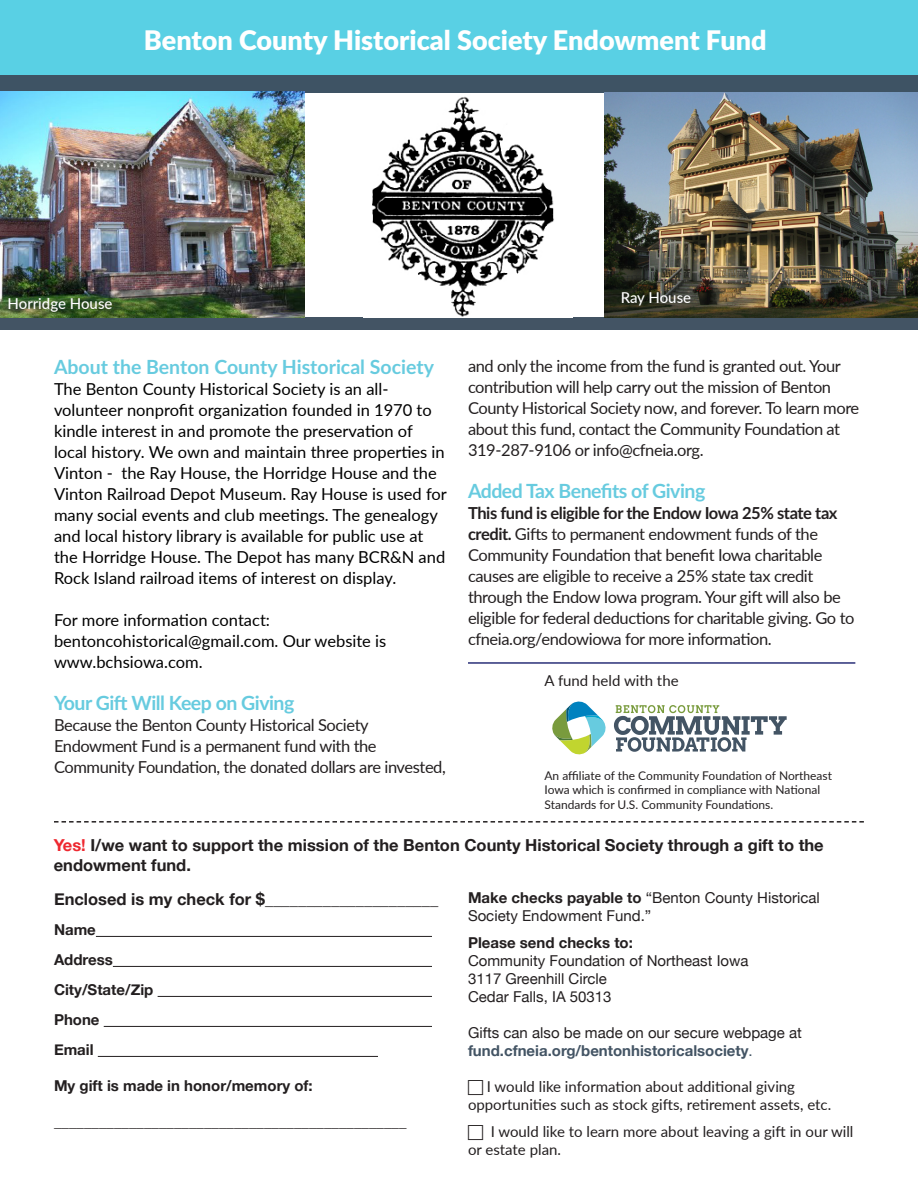
<style>
.page{position:relative;width:918px;height:1188px;background:#fff}
.page>*{position:absolute;margin:0;border:0;box-sizing:border-box;transform-origin:0 0}
.t1{font:900 27px "Lato";color:#fff}
.t2{font:700 19.5px "Lato";letter-spacing:-.025em;color:#67cbdf}
.t3{font:700 19.5px "Lato";color:#67cbdf}
.t4{font:16.5px/21px "Lato";letter-spacing:-.025em;color:#231f20}
.t5{font:16.5px/21px "Lato";color:#000}
.t6{font:700 16.5px/19.8px "Helvetica Neue";color:#231f20}
.t7{font:15px/18px "Helvetica Neue";color:#231f20}
.t8{font:15px/18px "Lato";color:#231f20}
.t9{font:700 15px/30px "Helvetica Neue";color:#231f20}
.t10{font:700 15px "Helvetica Neue";color:#435464}
.t11{font:500 15px "Lato";color:#fff}
.t12{font:12px/14.4px "Lato";color:#231f20}
.s1{font-weight:700}
.s2{color:#ee2830}
.s3{font-weight:400}
</style>
<div class="page">
<svg style="left:552px;top:701px;width:54px;height:54px"></svg>
<svg style="left:614px;top:705px;width:173px;height:47px"></svg>
<svg style="left:54px;top:821px;width:810px;height:2px"></svg>
<hr style="left:96px;top:936px;width:336px;height:1px;background:#231f20">
<hr style="left:113px;top:966px;width:319px;height:1px;background:#231f20">
<hr style="left:158px;top:996px;width:274px;height:1px;background:#231f20">
<hr style="left:104px;top:1026px;width:328px;height:1px;background:#231f20">
<hr style="left:98px;top:1056px;width:280px;height:1px;background:#231f20">
<hr style="left:468px;top:662px;width:387px;height:2px;background:#2a3078">
<div style="left:0;top:0;width:918px;height:76px;background:#59d0e4"></div>
<div style="left:0;top:318px;width:918px;height:12px;background:#435464"></div>
<div style="left:0;top:76px;width:918px;height:17px;background:#3e5364"></div>
<img style="left:0;top:92px;width:305px;height:226px">
<img style="left:605px;top:92px;width:313px;height:226px">
<img style="left:372px;top:96px;width:182px;height:221px">
<p class="t1" style="left:144px;top:20px;width:624px">Benton County Historical Society Endowment Fund</p>
<p class="t11" style="left:8px;top:293px;width:106px">Horridge House</p>
<p class="t11" style="left:621px;top:286px;width:72px">Ray House</p>
<p class="t3" style="left:54px;top:353px;width:381px">About the Benton County Historical Society</p>
<p class="t5" style="left:54px;top:378px;width:394px">The Benton County Historical Society is an all&shy;volunteer nonprofit organization founded in 1970 to kindle interest in and promote the preservation of local history. We own and maintain three properties in Vinton - the Ray House, the Horridge House and the Vinton Railroad Depot Museum. Ray House is used for many social events and club meetings. The genealogy and local history library is available for public use at the Horridge House. The Depot has many BCR&amp;N and Rock Island railroad items of interest on display.</p>
<p class="t5" style="left:54px;top:609px;width:218px">For more information contact:</p>
<p class="t5" style="left:54px;top:630px;width:334px">bentoncohistorical@gmail.com. Our website is</p>
<p class="t5" style="left:54px;top:651px;width:150px">www.bchsiowa.com.</p>
<p class="t2" style="left:54px;top:689px;width:242px">Your Gift Will Keep on Giving</p>
<p class="t4" style="left:54px;top:714px;width:393px">Because the Benton County Historical Society<br>Endowment Fund is a permanent fund with the<br>Community Foundation, the donated dollars are invested,</p>
<p class="t4" style="left:468px;top:355px;width:393px">and only the income from the fund is granted out. Your contribution will help carry out the mission of Benton County Historical Society now, and forever. To learn more about this fund, contact the Community Foundation at 319-287-9106 or info@cfneia.org.</p>
<p class="t2" style="left:468px;top:476px;width:239px">Added Tax Benefits of Giving</p>
<p class="t4" style="left:468px;top:502px;width:388px"><span class="s1">This fund is eligible for the Endow Iowa 25% state tax credit.</span> Gifts to permanent endowment funds of the Community Foundation that benefit Iowa charitable causes are eligible to receive a 25% state tax credit through the Endow Iowa program. Your gift will also be eligible for federal deductions for charitable giving. Go to cfneia.org/endowiowa for more information.</p>
<p class="t8" style="left:545px;top:671px;width:136px">A fund held with the</p>
<p class="t12" style="left:545px;top:768px;width:289px">An affiliate of the Community Foundation of Northeast<br>Iowa which is confirmed in compliance with National<br>Standards for U.S. Community Foundations.</p>
<p class="t6" style="left:54px;top:836px;width:771px"><span class="s2">Yes!</span> I/we want to support the mission of the Benton County Historical Society through a gift to the endowment fund.</p>
<p class="t6" style="left:54px;top:890px;width:386px">Enclosed is my check for $_____________________</p>
<p class="t9" style="left:54px;top:915px;width:101px">Name<br>Address<br>City/State/Zip<br>Phone<br>Email</p>
<p class="t9" style="left:54px;top:1071px;width:260px">My gift is made in honor/memory of:</p>
<p class="t7" style="left:54px;top:1113px;width:354px">_______________________________________________</p>
<p class="t7" style="left:468px;top:890px;width:353px"><span class="s1">Make checks payable to</span> “Benton County Historical<br>Society Endowment Fund.”</p>
<p class="t9" style="left:468px;top:929px;width:166px">Please send checks to:</p>
<p class="t7" style="left:468px;top:953px;width:282px">Community Foundation of Northeast Iowa</p>
<p class="t7" style="left:468px;top:971px;width:140px">3117 Greenhill Circle</p>
<p class="t7" style="left:468px;top:989px;width:145px">Cedar Falls, IA 50313</p>
<p class="t7" style="left:468px;top:1025px;width:335px">Gifts can also be made on our secure webpage at</p>
<p class="t10" style="left:468px;top:1039px;width:286px">fund.cfneia.org/bentonhistoricalsociety<span class="s3">.</span></p>
<p class="t8" style="left:468px;top:1077px;width:365px;text-indent:19px">I would like information about additional giving opportunities such as stock gifts, retirement assets, etc.</p>
<p class="t8" style="left:468px;top:1122px;width:387px;text-indent:23px">I would like to learn more about leaving a gift in our will or estate plan.</p>
</div>
